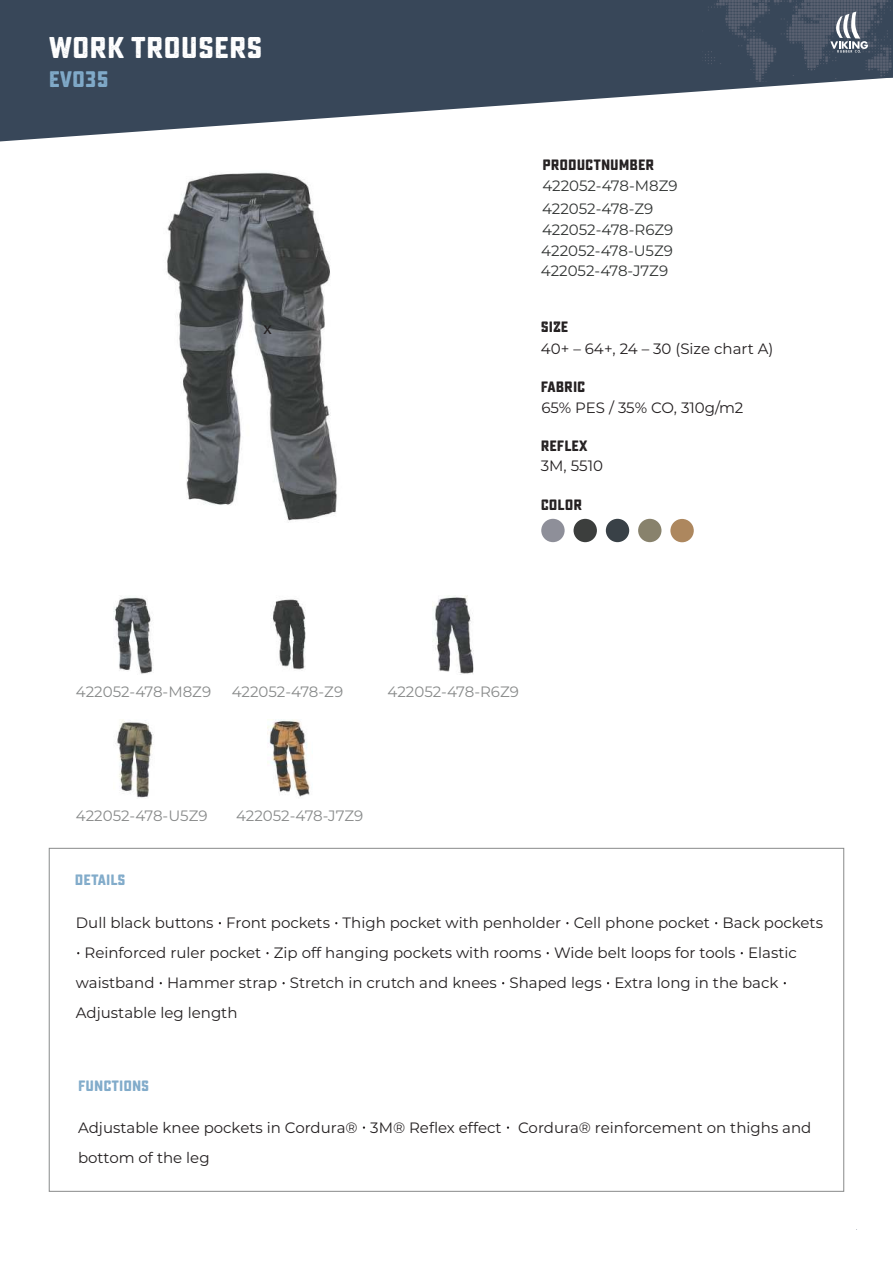
<style>
.page{position:relative;width:893px;height:1263px;background:#fff}
.page>*{position:absolute;margin:0;border:0;box-sizing:border-box;transform-origin:0 0}
.t1{font:30px "Sucrose Bold One";color:#fff}
.t2{font:22.5px "Sucrose Bold One";color:#81abca}
.t3{font:18px "Myriad Pro";color:#231f20}
.t4{font:15px/30px "Montserrat";color:#231f20}
.t5{font:15px "Montserrat";letter-spacing:-.005em;color:#888a8a}
.t6{font:15px/20.4px "Montserrat";letter-spacing:-.005em;color:#323534}
.t7{font:15px "Sucrose Bold One";color:#231f20}
.t8{font:15px "Sucrose Bold One";color:#81abca}
</style>
<div class="page">
<svg style="left:0;top:0;width:802px;height:141px;fill:#384759"></svg>
<img style="left:702px;top:0;width:191px;height:84px">
<svg style="left:830px;top:11px;width:38px;height:42px"></svg>
<div style="left:638px;top:519px;width:23px;height:23px;background:#88826c;border-radius:50%"></div>
<div style="left:670px;top:519px;width:24px;height:23px;background:#ad875e;border-radius:50%"></div>
<div style="left:541px;top:519px;width:24px;height:23px;background:#8e8f99;border-radius:50%"></div>
<div style="left:574px;top:519px;width:23px;height:23px;background:#3c3e3d;border-radius:50%"></div>
<div style="left:606px;top:519px;width:23px;height:23px;background:#394147;border-radius:50%"></div>
<img style="left:167px;top:172px;width:170px;height:351px">
<img style="left:113px;top:597px;width:40px;height:77px">
<img style="left:273px;top:599px;width:33px;height:72px">
<img style="left:432px;top:596px;width:42px;height:78px">
<img style="left:115px;top:719px;width:39px;height:79px">
<img style="left:267px;top:719px;width:43px;height:78px">
<h1 class="t1" style="left:49px;top:30px;width:215px">WORK TROUSERS</h1>
<h2 class="t2" style="left:49px;top:66px;width:61px">EVO35</h2>
<p class="t3" style="left:264px;top:318px;width:10px">x</p>
<p class="t7" style="left:542px;top:156px;width:113px">PRODUCTNUMBER</p>
<p class="t6" style="left:542px;top:175px;width:137px;line-height:23.2px">422052-478-M8Z9<br>422052-478-Z9</p>
<p class="t6" style="left:541px;top:220px;width:134px;text-align:justify">422052-478-R6Z9<br>422052-478-U5Z9<br>422052-478-J7Z9</p>
<p class="t7" style="left:541px;top:318px;width:29px">SIZE</p>
<p class="t4" style="left:541px;top:334px;width:234px">40+ – 64+, 24 – 30 (Size chart A)</p>
<p class="t7" style="left:541px;top:378px;width:46px">FABRIC</p>
<p class="t4" style="left:541px;top:393px;width:204px">65% PES / 35% CO, 310g/m2</p>
<p class="t7" style="left:541px;top:437px;width:48px">REFLEX</p>
<p class="t4" style="left:541px;top:451px;width:64px">3M, 5510</p>
<p class="t7" style="left:541px;top:496px;width:43px">COLOR</p>
<p class="t5" style="left:76px;top:684px;width:137px">422052-478-M8Z9</p>
<p class="t5" style="left:232px;top:684px;width:113px">422052-478-Z9</p>
<p class="t5" style="left:388px;top:684px;width:133px">422052-478-R6Z9</p>
<p class="t5" style="left:76px;top:808px;width:133px">422052-478-U5Z9</p>
<p class="t5" style="left:236px;top:808px;width:129px">422052-478-J7Z9</p>
<p class="t8" style="left:75px;top:871px;width:52px">DETAILS</p>
<p class="t4" style="left:76px;top:909px;width:749px">Dull black buttons Front pockets Thigh pocket with penholder Cell phone pocket Back pockets</p>
<p class="t4" style="left:85px;top:939px;width:714px">Reinforced ruler pocket Zip off hanging pockets with rooms Wide belt loops for tools Elastic</p>
<p class="t4" style="left:76px;top:969px;width:704px">waistband Hammer strap Stretch in crutch and knees Shaped legs Extra long in the back</p>
<p class="t4" style="left:76px;top:999px;width:163px">Adjustable leg length</p>
<p class="t8" style="left:78px;top:1077px;width:73px">FUNCTIONS</p>
<p class="t4" style="left:78px;top:1113px;width:735px">Adjustable knee pockets in Cordura® 3M® Reflex effect Cordura® reinforcement on thighs and bottom of the leg</p>
</div>
